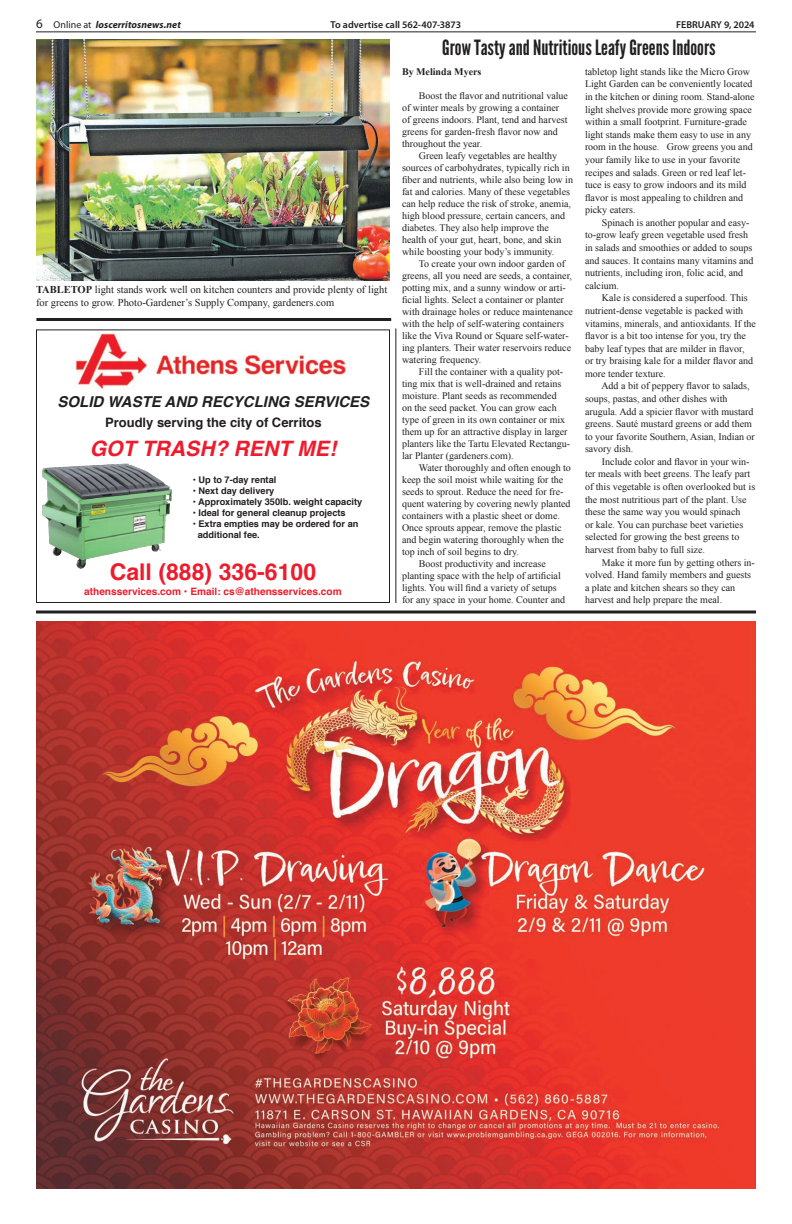
<style>
.page{position:relative;width:792px;height:1224px;background:#fff}
.page>*{position:absolute;margin:0;border:0;box-sizing:border-box;transform-origin:0 0}
.t1{font:700 23.1px "Helvetica";color:#ee1b2c}
.t2{font:italic 700 21.2px "Helvetica";color:#ee1b2c}
.t3{font:21px "League Gothic";color:#231f20}
.t4{font:italic 700 15px "Helvetica";color:#231f20}
.t5{font:700 13px "Helvetica";color:#231f20}
.t6{font:10.5px/12.6px "Times New Roman";color:#231f20}
.t7{font:700 10.2px "Helvetica";color:#ee1b2c}
.t8{font:10px/12.6px "Times New Roman";color:#231f20}
.t9{font:600 10px "Myriad Pro";letter-spacing:-.005em;color:#231f20}
.t10{font:italic 700 10px "Myriad Pro";letter-spacing:.005em;color:#231f20}
.t11{font:700 10px "Times New Roman";color:#231f20}
.t12{font:700 9.2px/11.1px "Helvetica";color:#231f20}
.s1{font-weight:400;font-style:normal;font-size:13px}
.s2{font-weight:400;font-style:normal}
.s3{font-weight:700}
</style>
<div class="page">
<hr style="left:36px;top:31px;width:720px;height:1px;background:#231f20">
<img style="left:36px;top:622px;width:720px;height:567px">
<svg style="left:36px;top:610px;width:720px;height:4px;background:#595657"></svg>
<img style="left:75px;top:333px;width:276px;height:56px">
<div style="left:36px;top:329px;width:354px;height:274px;border:1px solid #231f20"></div>
<img style="left:42px;top:463px;width:130px;height:106px">
<img style="left:123px;top:509px;width:36px;height:29px">
<hr style="left:36px;top:318px;width:355px;height:3px;background:#231f20">
<hr style="left:395px;top:328px;width:1px;height:275px;background:#231f20">
<img style="left:36px;top:40px;width:354px;height:241px">
<p class="t10" style="left:36px;top:18px;width:146px"><span class="s1">6</span> <span class="s2">Online at</span> loscerritosnews.net</p>
<p class="t9" style="left:331px;top:19px;width:132px">To advertise call 562-407-3873</p>
<p class="t9" style="left:676px;top:19px;width:80px">FEBRUARY 9, 2024</p>
<p class="t6" style="left:36px;top:283px;width:353px"><span class="s3">TABLETOP</span> light stands work well on kitchen counters and provide plenty of light for greens to grow. Photo-Gardener’s Supply Company, gardeners.com</p>
<h3 class="t4" style="left:58px;top:389px;width:313px">SOLID WASTE AND RECYCLING SERVICES</h3>
<h3 class="t5" style="left:105px;top:412px;width:218px">Proudly serving the city of Cerritos</h3>
<h2 class="t2" style="left:90px;top:431px;width:248px">GOT TRASH? RENT ME!</h2>
<p class="t12" style="left:193px;top:474px;width:85px">• Up to 7-day rental</p>
<p class="t12" style="left:193px;top:485px;width:83px">• Next day delivery</p>
<p class="t12" style="left:193px;top:496px;width:171px">• Approximately 350lb. weight capacity</p>
<p class="t12" style="left:193px;top:507px;width:154px">• Ideal for general cleanup projects</p>
<p class="t12" style="left:198px;top:518px;width:162px;text-indent:-5px">• Extra empties may be ordered for an additional fee.</p>
<h1 class="t1" style="left:110px;top:553px;width:208px">Call (888) 336-6100</h1>
<p class="t7" style="left:84px;top:583px;width:259px">athensservices.com • Email: cs@athensservices.com</p>
<h3 class="t3" style="left:442px;top:35px;width:275px">Grow Tasty and Nutritious Leafy Greens Indoors</h3>
<p class="t11" style="left:402px;top:64px;width:81px">By Melinda Myers</p>
<p class="t8" style="left:402px;top:89px;width:168px;line-height:12px;text-indent:17px">Boost the flavor and nutritional value of winter meals by growing a container of greens indoors. Plant, tend and harvest greens for garden-fresh flavor now and throughout the year.</p>
<p class="t8" style="left:402px;top:149px;width:173px;line-height:12px;text-indent:17px">Green leafy vegetables are healthy sources of carbohydrates, typically rich in fiber and nutrients, while also being low in fat and calories. Many of these vegetables can help reduce the risk of stroke, anemia, high blood pressure, certain cancers, and diabetes. They also help improve the health of your gut, heart, bone, and skin while boosting your body’s immunity.</p>
<p class="t8" style="left:402px;top:257px;width:173px;line-height:12px;text-indent:17px">To create your own indoor garden of greens, all you need are seeds, a container, potting mix, and a sunny window or arti&shy;ficial lights. Select a container or planter with drainage holes or reduce maintenance with the help of self-watering containers like the Viva Round or Square self-water&shy;ing planters. Their water reservoirs reduce watering frequency.</p>
<p class="t8" style="left:402px;top:365px;width:170px;line-height:12px;text-indent:17px">Fill the container with a quality pot&shy;ting mix that is well-drained and retains moisture. Plant seeds as recommended<br>on the seed packet. You can grow each type of green in its own container or mix them up for an attractive display in larger planters like the Tartu Elevated Rectangu&shy;lar Planter (gardeners.com).</p>
<p class="t8" style="left:419px;top:461px;width:154px">Water thoroughly and often enough to</p>
<p class="t8" style="left:402px;top:473px;width:163px">keep the soil moist while waiting for the</p>
<p class="t8" style="left:402px;top:485px;width:163px">seeds to sprout. Reduce the need for fre-</p>
<p class="t8" style="left:402px;top:497px;width:170px">quent watering by covering newly planted</p>
<p class="t8" style="left:402px;top:509px;width:160px">containers with a plastic sheet or dome.</p>
<p class="t8" style="left:402px;top:521px;width:161px">Once sprouts appear, remove the plastic</p>
<p class="t8" style="left:402px;top:533px;width:163px">and begin watering thoroughly when the</p>
<p class="t8" style="left:402px;top:545px;width:118px">top inch of soil begins to dry.</p>
<p class="t8" style="left:419px;top:557px;width:128px">Boost productivity and increase</p>
<p class="t8" style="left:402px;top:569px;width:160px">planting space with the help of artificial</p>
<p class="t8" style="left:402px;top:581px;width:156px">lights. You will find a variety of setups</p>
<p class="t8" style="left:402px;top:593px;width:165px">for any space in your home. Counter and</p>
<p class="t8" style="left:585px;top:65px;width:171px">tabletop light stands like the Micro Grow Light Garden can be conveniently located in the kitchen or dining room. Stand-alone light shelves provide more growing space within a small footprint. Furniture-grade light stands make them easy to use in any room in the house. Grow greens you and your family like to use in your favorite recipes and salads. Green or red leaf let&shy;tuce is easy to grow indoors and its mild flavor is most appealing to children and picky eaters.</p>
<p class="t8" style="left:585px;top:216px;width:170px;text-indent:17px">Spinach is another popular and easy&shy;to-grow leafy green vegetable used fresh in salads and smoothies or added to soups and sauces. It contains many vitamins and nutrients, including iron, folic acid, and calcium.</p>
<p class="t8" style="left:585px;top:292px;width:173px;text-indent:17px">Kale is considered a superfood. This nutrient-dense vegetable is packed with vitamins, minerals, and antioxidants. If the flavor is a bit too intense for you, try the baby leaf types that are milder in flavor,<br>or try braising kale for a milder flavor and more tender texture.</p>
<p class="t8" style="left:585px;top:380px;width:171px;text-indent:16px">Add a bit of peppery flavor to salads, soups, pastas, and other dishes with arugula. Add a spicier flavor with mustard greens. Sauté mustard greens or add them to your favorite Southern, Asian, Indian or savory dish.</p>
<p class="t8" style="left:585px;top:455px;width:172px;text-indent:17px">Include color and flavor in your win&shy;ter meals with beet greens. The leafy part of this vegetable is often overlooked but is the most nutritious part of the plant. Use these the same way you would spinach<br>or kale. You can purchase beet varieties selected for growing the best greens to harvest from baby to full size.</p>
<p class="t8" style="left:585px;top:556px;width:171px;text-indent:17px">Make it more fun by getting others in&shy;volved. Hand family members and guests a plate and kitchen shears so they can harvest and help prepare the meal.</p>
</div>
